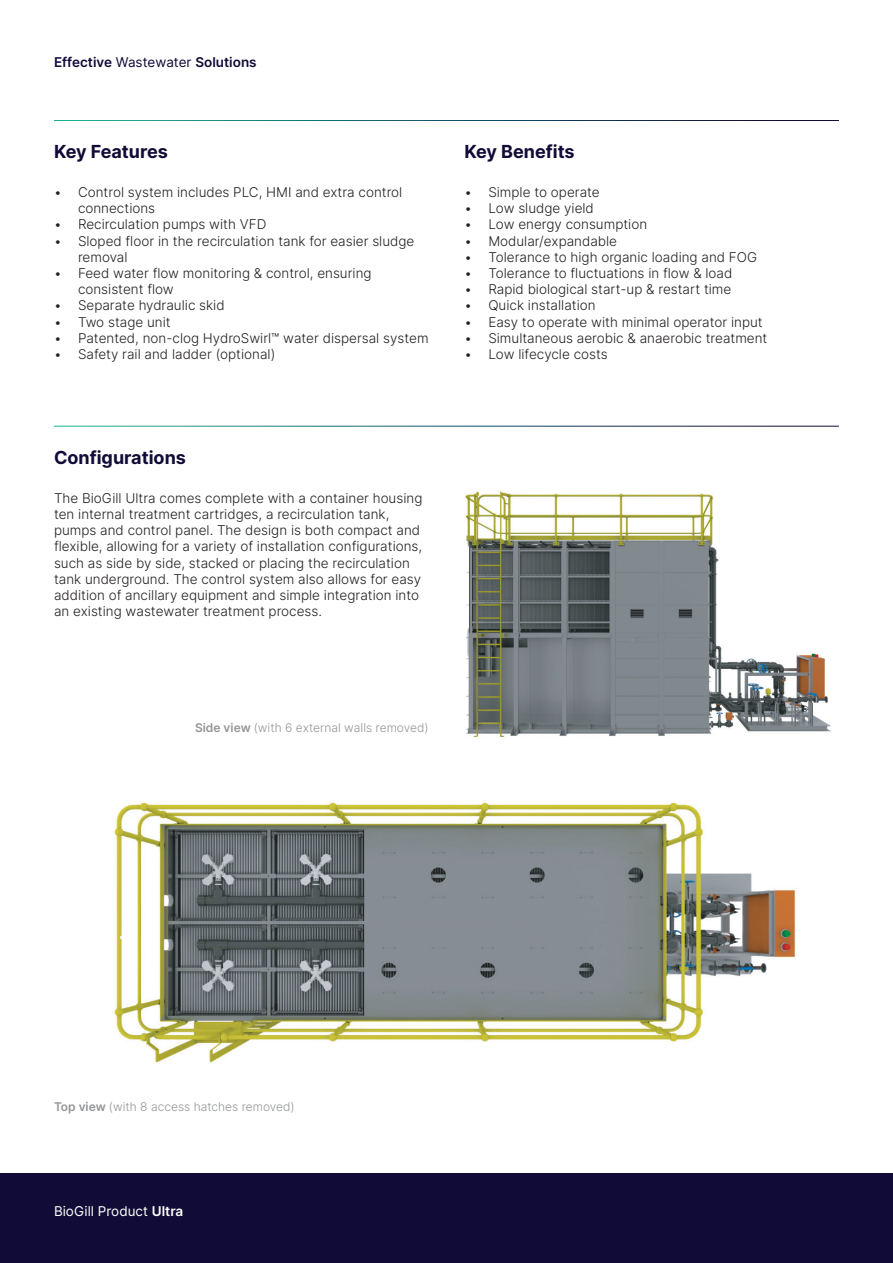
<style>
.page{position:relative;width:893px;height:1263px;background:#fff}
.page>*{position:absolute;margin:0;border:0;box-sizing:border-box;transform-origin:0 0}
.t1{font:700 18px "Inter";color:#110c37}
.Body_Text{font:300 13.5px/16.2px "Inter";color:#231f20}
.t2{font:600 13.5px "Inter";color:#110c37}
.t3{font:13.5px "Inter";color:#fff}
.Body_Text-2{font:300 12px "Inter";color:#939598}
.s1{font-weight:400}
.s2{font-weight:600}
</style>
<div class="page">
<img style="left:465px;top:491px;width:366px;height:247px">
<img style="left:114px;top:802px;width:682px;height:261px">
<div style="left:0;top:1173px;width:893px;height:90px;background:#110c37"></div>
<p class="t2" style="left:54px;top:52px;width:204px">Effective <span class="s1">Wastewater</span> Solutions</p>
<h4 class="t1" style="left:54px;top:138px;width:115px">Key Features</h4>
<p class="Body_Text" style="left:78px;top:184px;width:326px;text-indent:-24px">• Control system includes PLC, HMI and extra control connections</p>
<p class="Body_Text" style="left:54px;top:216px;width:214px">• Recirculation pumps with VFD</p>
<p class="Body_Text" style="left:78px;top:232px;width:338px;text-indent:-24px">• Sloped floor in the recirculation tank for easier sludge removal</p>
<p class="Body_Text" style="left:78px;top:265px;width:295px;text-indent:-24px">• Feed water flow monitoring &amp; control, ensuring consistent flow</p>
<p class="Body_Text" style="left:54px;top:297px;width:172px">• Separate hydraulic skid</p>
<p class="Body_Text" style="left:54px;top:313px;width:118px">• Two stage unit</p>
<p class="Body_Text" style="left:54px;top:330px;width:376px">• Patented, non-clog HydroSwirl™ water dispersal system</p>
<p class="Body_Text" style="left:54px;top:346px;width:223px">• Safety rail and ladder (optional)</p>
<h4 class="t1" style="left:54px;top:444px;width:133px">Configurations</h4>
<p class="Body_Text" style="left:54px;top:489px;width:370px">The BioGill Ultra comes complete with a container housing ten internal treatment cartridges, a recirculation tank, pumps and control panel. The design is both compact and flexible, allowing for a variety of installation configurations, such as side by side, stacked or placing the recirculation tank underground. The control system also allows for easy addition of ancillary equipment and simple integration into an existing wastewater treatment process.</p>
<h4 class="t1" style="left:464px;top:138px;width:112px">Key Benefits</h4>
<p class="Body_Text" style="left:464px;top:184px;width:137px">• Simple to operate</p>
<p class="Body_Text" style="left:464px;top:200px;width:131px">• Low sludge yield</p>
<p class="Body_Text" style="left:464px;top:216px;width:184px">• Low energy consumption</p>
<p class="Body_Text" style="left:464px;top:232px;width:154px">• Modular/expandable</p>
<p class="Body_Text" style="left:464px;top:249px;width:294px">• Tolerance to high organic loading and FOG</p>
<p class="Body_Text" style="left:464px;top:265px;width:270px">• Tolerance to fluctuations in flow &amp; load</p>
<p class="Body_Text" style="left:464px;top:281px;width:269px">• Rapid biological start-up &amp; restart time</p>
<p class="Body_Text" style="left:464px;top:297px;width:133px">• Quick installation</p>
<p class="Body_Text" style="left:464px;top:313px;width:300px">• Easy to operate with minimal operator input</p>
<p class="Body_Text" style="left:464px;top:330px;width:305px">• Simultaneous aerobic &amp; anaerobic treatment</p>
<p class="Body_Text" style="left:464px;top:346px;width:145px">• Low lifecycle costs</p>
<p class="Body_Text-2" style="left:195px;top:719px;width:235px"><span class="s2">Side view</span> (with 6 external walls removed)</p>
<p class="Body_Text-2" style="left:54px;top:1098px;width:242px"><span class="s2">Top view</span> (with 8 access hatches removed)</p>
<p class="t3" style="left:54px;top:1201px;width:131px">BioGill Product <span class="s2">Ultra</span></p>
</div>
